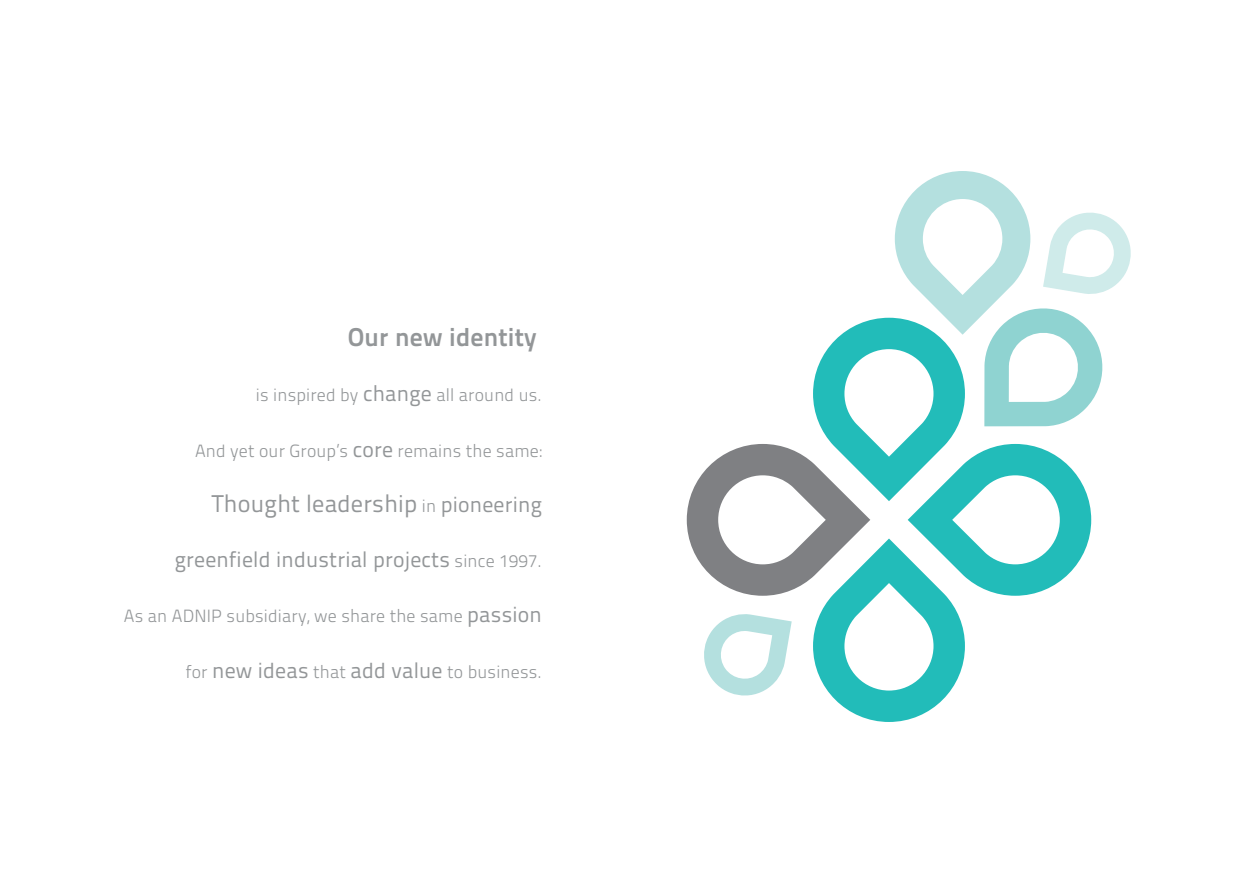
<style>
.page{position:relative;width:1241px;height:893px;background:#fff}
.page>*{position:absolute;margin:0;border:0;box-sizing:border-box;transform-origin:0 0}
.t1{font:700 25.72px "Titillium Text 22 L";letter-spacing:.01em;color:#939698}
.t2{font:24.15px "Titillium Text 22 L";letter-spacing:.01em;color:#939698}
.t3{font:21.7px "Titillium Text 22 L";letter-spacing:.01em;color:#939698}
.t4{font:300 17.68px "Titillium Text 22 L";letter-spacing:.01em;color:#939698}
.s1{font-weight:400;font-size:21.7px}
.s2{font-weight:300;font-size:17.68px}
.s3{font-size:21.7px}
</style>
<div class="page">
<svg style="left:686px;top:444px;width:126px;height:152px"></svg>
<svg style="left:894px;top:171px;width:237px;height:232px"></svg>
<svg style="left:704px;top:614px;width:87px;height:82px"></svg>
<svg style="left:812px;top:318px;width:278px;height:404px"></svg>
<h1 class="t1" style="left:347px;top:328px;width:190px">Our new identity</h1>
<p class="t4" style="left:256px;top:389px;width:287px">is inspired by <span class="s1">change</span> all around us.</p>
<p class="t4" style="left:195px;top:444px;width:348px">And yet our Group’s <span class="s1">core</span> remains the same:</p>
<h2 class="t2" style="left:212px;top:495px;width:331px">Thought leadership <span class="s2">in</span> <span class="s3">pioneering</span></h2>
<p class="t3" style="left:175px;top:552px;width:369px">greenfield industrial projects <span class="s2">since 1997.</span></p>
<p class="t4" style="left:124px;top:610px;width:419px">As an ADNIP subsidiary, we share the same <span class="s1">passion</span></p>
<p class="t4" style="left:186px;top:665px;width:358px">for <span class="s1">new ideas</span> that <span class="s1">add value</span> to business.</p>
</div>
